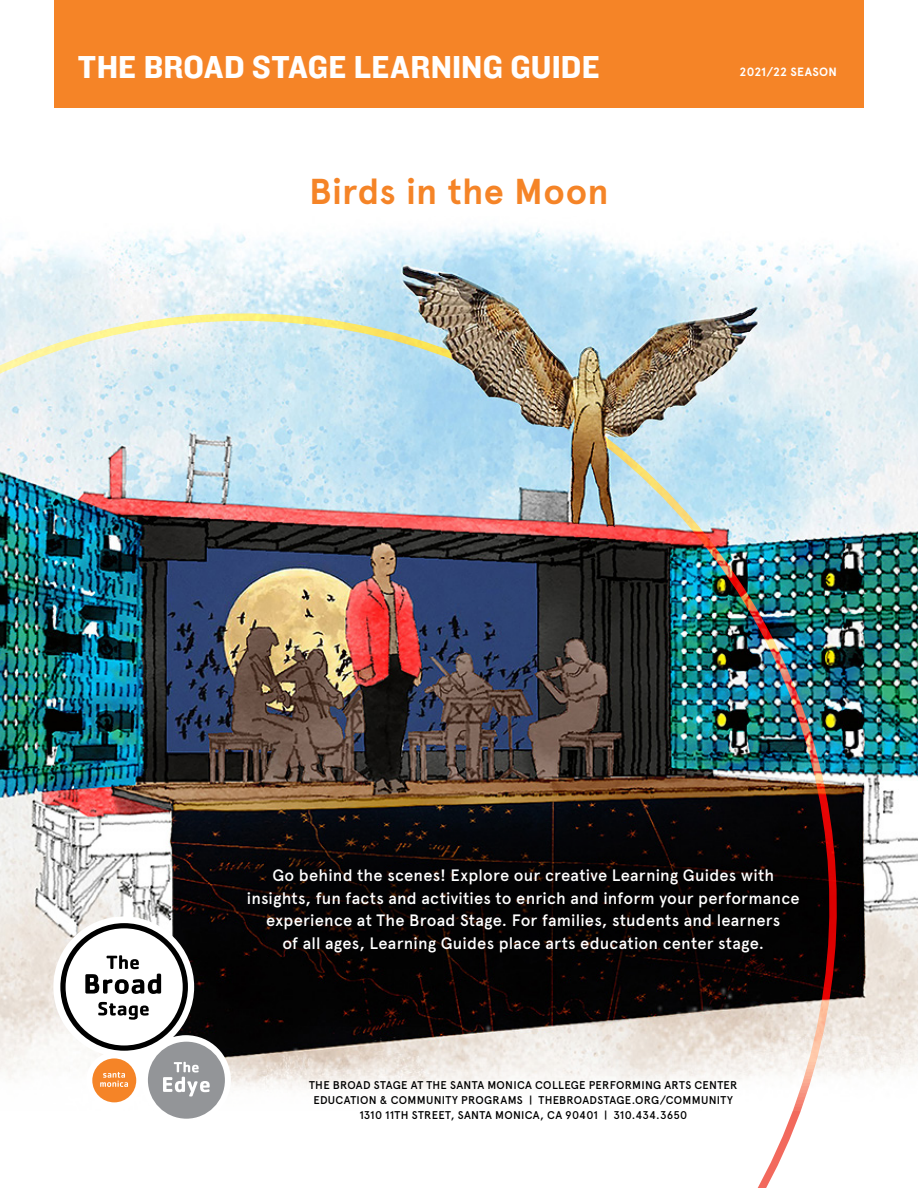
<style>
.page{position:relative;width:918px;height:1188px;background:#fff}
.page>*{position:absolute;margin:0;border:0;box-sizing:border-box;transform-origin:0 0}
.t1{font:700 36px "Apercu";letter-spacing:.01em;color:#f58427}
.t2{font:33px "Knockout HTF51 Middleweight";letter-spacing:.005em;color:#fff}
.t3{font:500 16.5px/22.5px "Apercu";letter-spacing:.01em;color:#fff;text-align:center}
.t4{font:700 12px "Apercu";letter-spacing:.015em;color:#fff}
.t5{font:500 11.25px/15px "Apercu";letter-spacing:.025em;color:#000;text-align:center}
</style>
<div class="page">
<div style="left:54px;top:0;width:810px;height:108px;background:#f58427"></div>
<svg style="left:0;top:812px;width:905px;height:376px"></svg>
<svg style="left:53px;top:916px;width:178px;height:209px"></svg>
<div style="left:172px;top:789px;width:702px;height:242px;background:#000;opacity:.75"></div>
<img style="left:0;top:227px;width:918px;height:585px">
<h2 class="t2" style="left:78px;top:49px;width:523px">THE B OAD STAGE LEARNING GUIDE</h2>
<h2 class="t2" style="left:82px;top:49px;width:189px">INSPIRATION</h2>
<p class="t4" style="left:738px;top:65px;width:100px">Birds in the Moon</p>
<p class="t4" style="left:740px;top:65px;width:99px">2021/22 SEASON</p>
<h1 class="t1" style="left:309px;top:169px;width:301px">Birds in the Moon</h1>
<p class="t3" style="left:247px;top:864px;width:554px">Go behind the scenes! Explore our creative Learning Guides with insights, fun facts and activities to enrich and inform your performance experience at The Broad Stage. For families, students and learners<br>of all ages, Learning Guides place arts education center stage.</p>
<p class="t5" style="left:309px;top:1078px;width:430px">THE BROAD STAGE AT THE SANTA MONICA COLLEGE PERFORMING ARTS CENTER<br>EDUCATION &amp; COMMUNITY PROGRAMS | THEBROADSTAGE.ORG/COMMUNITY<br>1310 11TH STREET, SANTA MONICA, CA 90401 | 310.434.3650</p>
</div>
